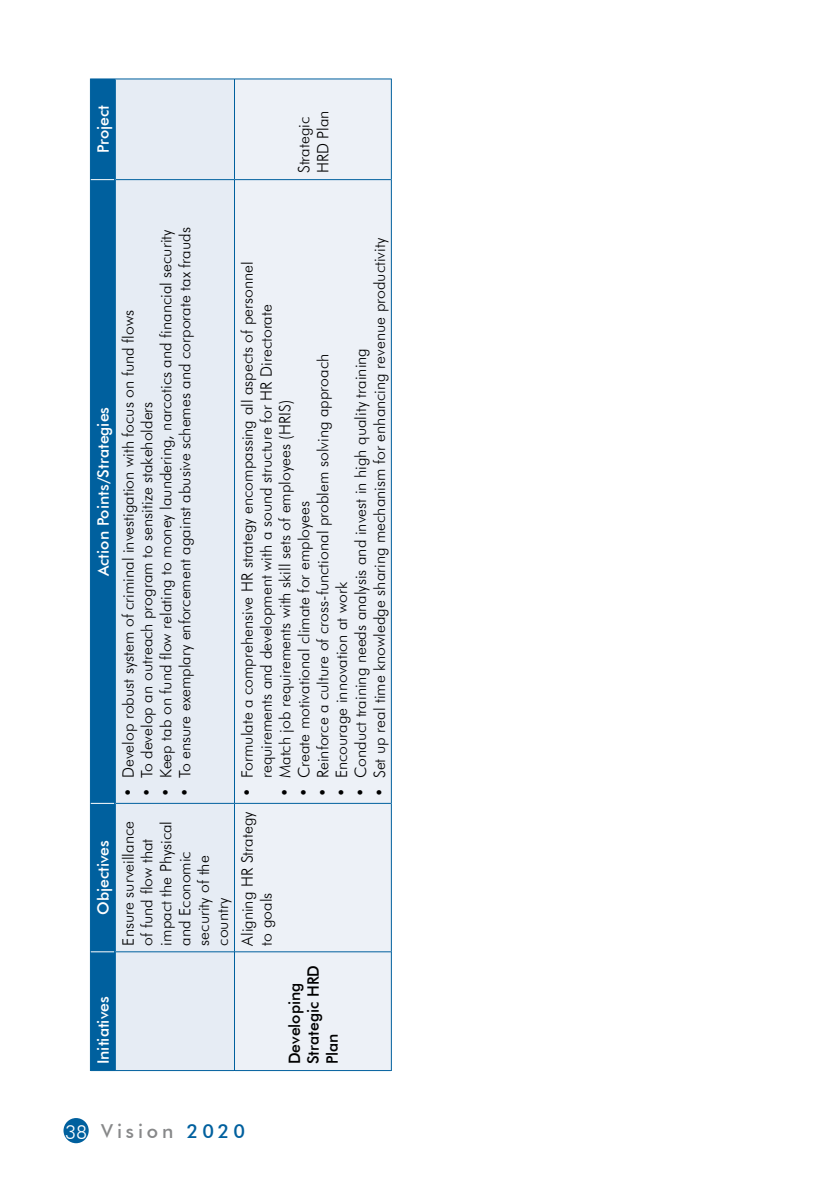
<style>
.page{position:relative;width:819px;height:1197px;background:#fff}
.page>*{position:absolute;margin:0;border:0;box-sizing:border-box;transform-origin:0 0}
.t1{font:500 19.25px "Futura BT";letter-spacing:.2em;color:#878889}
.t2{font:300 15.75px/18.9px "Futura BT";color:#000}
.t3{font:500 15.75px "Futura BT";color:#fff}
.t4{font:500 15.75px/18.9px "Futura BT";color:#000}
.s1{font-weight:300;color:#fff}
.s2{color:#00609e}
</style>
<div class="page">
<div style="left:64px;top:1118px;width:25px;height:25px;background:#00609e;border-radius:50%"></div>
<div style="left:116px;top:80px;width:118px;height:990px;background:#e6ecf4"></div>
<div style="left:235px;top:80px;width:156px;height:990px;background:#edf1f7"></div>
<hr style="left:114px;top:952px;width:2px;height:118px;background:#00609e">
<hr style="left:114px;top:803px;width:2px;height:149px;background:#00609e">
<hr style="left:114px;top:180px;width:2px;height:623px;background:#00609e">
<hr style="left:114px;top:79px;width:2px;height:101px;background:#00609e">
<hr style="left:115px;top:1070px;width:119px;height:1px;background:#00609e">
<hr style="left:115px;top:79px;width:119px;height:1px;background:#00609e">
<hr style="left:116px;top:951px;width:118px;height:1px;background:#00609e">
<hr style="left:116px;top:803px;width:118px;height:1px;background:#00609e">
<hr style="left:116px;top:179px;width:118px;height:1px;background:#00609e">
<hr style="left:234px;top:952px;width:1px;height:119px;background:#00609e">
<hr style="left:235px;top:1070px;width:156px;height:1px;background:#00609e">
<hr style="left:234px;top:803px;width:1px;height:149px;background:#00609e">
<hr style="left:235px;top:951px;width:156px;height:1px;background:#00609e">
<hr style="left:234px;top:180px;width:1px;height:623px;background:#00609e">
<hr style="left:235px;top:803px;width:156px;height:1px;background:#00609e">
<hr style="left:234px;top:79px;width:1px;height:101px;background:#00609e">
<hr style="left:235px;top:179px;width:156px;height:1px;background:#00609e">
<hr style="left:235px;top:79px;width:156px;height:1px;background:#00609e">
<hr style="left:391px;top:952px;width:1px;height:119px;background:#00609e">
<hr style="left:391px;top:803px;width:1px;height:149px;background:#00609e">
<hr style="left:391px;top:180px;width:1px;height:623px;background:#00609e">
<hr style="left:391px;top:79px;width:1px;height:101px;background:#00609e">
<div style="left:90px;top:79px;width:25px;height:992px;background:#00609e"></div>
<p class="t3" style="left:94px;top:153px;width:49px;rotate:-90deg">Project</p>
<p class="t2" style="left:294px;top:173px;width:65px;rotate:-90deg">Strategic<br>HRD Plan</p>
<p class="t3" style="left:94px;top:576px;width:171px;rotate:-90deg">Action Points/Strategies</p>
<p class="t3" style="left:94px;top:915px;width:76px;rotate:-90deg">Objectives</p>
<p class="t3" style="left:94px;top:1064px;width:69px;rotate:-90deg">Initiatives</p>
<p class="t2" style="left:156px;top:797px;width:569px;rotate:-90deg">• Keep tab on fund flow relating to money laundering, narcotics and financial security</p>
<p class="t2" style="left:175px;top:797px;width:571px;rotate:-90deg">• To ensure exemplary enforcement against abusive schemes and corporate tax frauds</p>
<p class="t2" style="left:119px;top:797px;width:489px;rotate:-90deg">• Develop robust system of criminal investigation with focus on fund flows</p>
<p class="t2" style="left:137px;top:797px;width:397px;rotate:-90deg">• To develop an outreach program to sensitize stakeholders</p>
<p class="t2" style="left:119px;top:946px;width:126px;rotate:-90deg">Ensure surveillance of fund flow that impact the Physical and Economic security of the country</p>
<p class="t2" style="left:370px;top:797px;width:561px;rotate:-90deg">• Set up real time knowledge sharing mechanism for enhancing revenue productivity</p>
<p class="t2" style="left:238px;top:778px;width:518px;text-indent:-19px;rotate:-90deg">• Formulate a comprehensive HR strategy encompassing all aspects of personnel requirements and development with a sound structure for HR Directorate</p>
<p class="t2" style="left:351px;top:797px;width:451px;rotate:-90deg">• Conduct training needs analysis and invest in high quality training</p>
<p class="t2" style="left:313px;top:797px;width:445px;rotate:-90deg">• Reinforce a culture of cross-functional problem solving approach</p>
<p class="t2" style="left:275px;top:797px;width:398px;rotate:-90deg">• Match job requirements with skill sets of employees (HRIS)</p>
<p class="t2" style="left:294px;top:797px;width:298px;rotate:-90deg">• Create motivational climate for employees</p>
<p class="t2" style="left:332px;top:797px;width:217px;rotate:-90deg">• Encourage innovation at work</p>
<p class="t2" style="left:238px;top:946px;width:135px;rotate:-90deg">Aligning HR Strategy to goals</p>
<p class="t4" style="left:285px;top:1064px;width:101px;rotate:-90deg">Developing<br>Strategic HRD<br>Plan</p>
<p class="t1" style="left:65px;top:1119px;width:181px"><span class="s1">38</span> Vision <span class="s2">2020</span></p>
</div>
